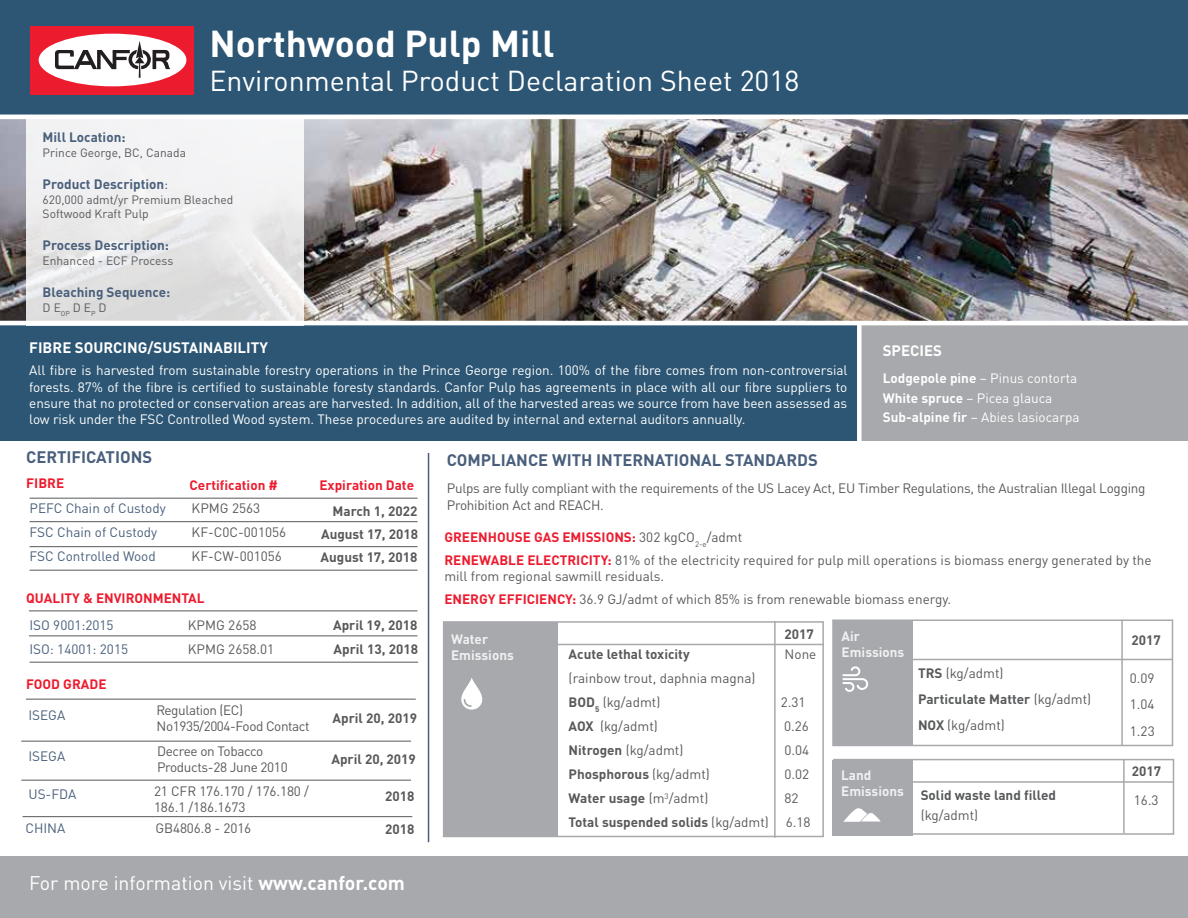
<style>
.page{position:relative;width:1188px;height:918px;background:#fff}
.page>*{position:absolute;margin:0;border:0;box-sizing:border-box;transform-origin:0 0}
.t1{font:700 37.05px "DINOT";color:#fff}
.t2{font:28.5px "DINOT";color:#fff}
.t3{font:19.5px "DINOT";color:#fff}
.t4{font:700 16.5px "DINOT";color:#495f7b}
.t5{font:700 15px "DINOT";color:#fff}
.t6{font:13.5px/22.5px "DINOT";letter-spacing:-.01em;color:#58595b}
.t7{font:13.5px/16.2px "DINOT";letter-spacing:-.005em;color:#fff;text-align:justify}
.t8{font:700 13.5px/24px "DINOT";color:#58595b}
.t9{font:13.5px "DINOT";color:#495f7b}
.t10{font:700 13.5px "DINOT";color:#495f7b}
.t11{font:700 13.5px "DINOT";color:#ed1b2e}
.t12{font:13.5px/16.2px "DINOT";letter-spacing:-.03em;color:#58595b}
.t13{font:700 13.5px/16.2px "DINOT";color:#f1f1f2}
.t14{font:12px/14.4px "DINOT";color:#58595b}
.s1{font-weight:400}
.s2{font-weight:700}
.s3{font-weight:700;color:#ed1b2e}
</style>
<div class="page">
<div style="left:0;top:0;width:1188px;height:441px;background:#2c5674"></div>
<img style="left:0;top:119px;width:1188px;height:202px">
<div style="left:861px;top:326px;width:327px;height:115px;background:#a7a9ac"></div>
<div style="left:0;top:856px;width:1188px;height:62px;background:#a7a9ac"></div>
<svg style="left:26px;top:119px;width:277px;height:202px;background:#ebeaeb"></svg>
<div style="left:31px;top:26px;width:163px;height:68px;background:#ed1b2e"></div>
<div style="left:39px;top:34px;width:147px;height:52px;background:#fff;border-radius:50%"></div>
<svg style="left:55px;top:41px;width:115px;height:37px"></svg>
<hr style="left:0;top:115px;width:1188px;height:4px;background:#fff">
<hr style="left:0;top:321px;width:1188px;height:4px;background:#fff">
<div style="left:444px;top:622px;width:114px;height:215px;background:#a7a9ac"></div>
<div style="left:833px;top:620px;width:80px;height:125px;background:#a7a9ac"></div>
<div style="left:832px;top:760px;width:81px;height:75px;background:#a7a9ac"></div>
<hr style="left:30px;top:662px;width:388px;height:1px;background:#58595b">
<hr style="left:30px;top:498px;width:388px;height:1px;background:#58595b">
<hr style="left:30px;top:521px;width:388px;height:1px;background:#58595b">
<hr style="left:30px;top:546px;width:388px;height:1px;background:#58595b">
<hr style="left:30px;top:570px;width:388px;height:1px;background:#58595b">
<hr style="left:29px;top:611px;width:388px;height:1px;background:#58595b">
<hr style="left:29px;top:636px;width:388px;height:1px;background:#58595b">
<hr style="left:21px;top:780px;width:390px;height:1px;background:#58595b">
<hr style="left:21px;top:741px;width:390px;height:1px;background:#58595b">
<hr style="left:26px;top:699px;width:390px;height:1px;background:#58595b">
<hr style="left:774px;top:621px;width:2px;height:217px;background:#a7a9ac">
<hr style="left:1121px;top:620px;width:2px;height:125px;background:#a7a9ac">
<hr style="left:1123px;top:760px;width:2px;height:73px;background:#a7a9ac">
<div style="left:832px;top:620px;width:341px;height:126px;border:2px solid #a7a9ac"></div>
<div style="left:443px;top:621px;width:381px;height:216px;border:2px solid #a7a9ac"></div>
<div style="left:833px;top:759px;width:341px;height:76px;border:2px solid #a7a9ac"></div>
<hr style="left:428px;top:453px;width:1px;height:389px;background:#495f7b">
<div style="left:857px;top:322px;width:5px;height:124px;background:#fff"></div>
<hr style="left:556px;top:644px;width:268px;height:1px;background:#a7a9ac">
<hr style="left:904px;top:659px;width:268px;height:1px;background:#a7a9ac">
<hr style="left:906px;top:781px;width:268px;height:2px;background:#a7a9ac">
<svg style="left:461px;top:677px;width:22px;height:33px"></svg>
<svg style="left:843px;top:666px;width:25px;height:26px"></svg>
<svg style="left:843px;top:808px;width:38px;height:14px"></svg>
<hr style="left:23px;top:816px;width:389px;height:1px;background:#58595b">
<h1 class="t1" style="left:209px;top:19px;width:346px">Northwood Pulp Mill</h1>
<h2 class="t2" style="left:209px;top:63px;width:591px">Environmental Product Declaration Sheet 2018</h2>
<p class="t10" style="left:43px;top:129px;width:84px">Mill Location:</p>
<p class="t14" style="left:43px;top:145px;width:145px">Prince George, BC, Canada</p>
<p class="t10" style="left:43px;top:175px;width:127px">Product Description<span class="s1">:</span></p>
<p class="t14" style="left:43px;top:192px;width:192px">620,000 admt/yr Premium Bleached<br>Softwood Kraft Pulp</p>
<p class="t10" style="left:43px;top:237px;width:128px">Process Description:</p>
<p class="t14" style="left:43px;top:253px;width:132px">Enhanced - ECF Process</p>
<p class="t10" style="left:43px;top:283px;width:129px">Bleaching Sequence:</p>
<p class="t14" style="left:43px;top:300px;width:65px">D E<sub>OP</sub> D E<sub>P</sub> D</p>
<p class="t5" style="left:29px;top:338px;width:240px">FIBRE SOURCING/SUSTAINABILITY</p>
<p class="t7" style="left:29px;top:362px;width:820px">All fibre is harvested from sustainable forestry operations in the Prince George region. 100% of the fibre comes from non-controversial forests. 87% of the fibre is certified to sustainable foresty standards. Canfor Pulp has agreements in place with all our fibre suppliers to ensure that no protected or conservation areas are harvested. In addition, all of the harvested areas we source from have been assessed as low risk under the FSC Controlled Wood system. These procedures are audited by internal and external auditors annually.</p>
<p class="t5" style="left:883px;top:341px;width:61px">SPECIES</p>
<p class="t7" style="left:883px;top:369px;width:198px;line-height:19.5px;text-align:left"><span class="s2">Lodgepole pine</span> – Pinus contorta<br><span class="s2">White spruce</span> – Picea glauca<br><span class="s2">Sub-alpine fir</span> – Abies lasiocarpa</p>
<p class="t4" style="left:26px;top:447px;width:127px">CERTIFICATIONS</p>
<p class="t11" style="left:26px;top:474px;width:39px">FIBRE</p>
<p class="t11" style="left:190px;top:476px;width:90px">Certification #</p>
<p class="t11" style="left:319px;top:476px;width:96px">Expiration Date</p>
<p class="t9" style="left:30px;top:499px;width:138px">PEFC Chain of Custody</p>
<p class="t6" style="left:192px;top:496px;width:70px">KPMG 2563</p>
<p class="t9" style="left:30px;top:523px;width:129px">FSC Chain of Custody</p>
<p class="t6" style="left:192px;top:520px;width:96px">KF-C0C-001056</p>
<p class="t9" style="left:30px;top:547px;width:128px">FSC Controlled Wood</p>
<p class="t6" style="left:192px;top:544px;width:92px">KF-CW-001056</p>
<p class="t11" style="left:26px;top:589px;width:180px">QUALITY &amp; ENVIRONMENTAL</p>
<p class="t9" style="left:29px;top:617px;width:86px">ISO 9001:2015</p>
<p class="t6" style="left:188px;top:614px;width:70px">KPMG 2658</p>
<p class="t9" style="left:29px;top:641px;width:100px">ISO: 14001: 2015</p>
<p class="t6" style="left:188px;top:638px;width:88px">KPMG 2658.01</p>
<p class="t11" style="left:26px;top:675px;width:82px">FOOD GRADE</p>
<p class="t9" style="left:28px;top:706px;width:38px">ISEGA</p>
<p class="t9" style="left:28px;top:748px;width:38px">ISEGA</p>
<p class="t9" style="left:28px;top:786px;width:49px">US-FDA</p>
<p class="t12" style="left:157px;top:701px;width:155px">Regulation (EC)<br>No1935/2004-Food Contact</p>
<p class="t6" style="left:157px;top:743px;width:132px;line-height:16.2px">Decree on Tobacco<br>Products-28 June 2010</p>
<p class="t6" style="left:154px;top:783px;width:156px;line-height:16.2px">21 CFR 176.170 / 176.180 /<br>186.1 /186.1673</p>
<p class="t9" style="left:26px;top:820px;width:41px">CHINA</p>
<p class="t6" style="left:156px;top:817px;width:97px">GB4806.8 - 2016</p>
<p class="t8" style="left:321px;top:499px;width:99px;line-height:23px;text-align:justify;text-indent:12px">March 1, 2022<br>August 17, 2018<br>August 17, 2018</p>
<p class="t8" style="left:333px;top:612px;width:86px">April 19, 2018<br>April 13, 2018</p>
<p class="t8" style="left:333px;top:706px;width:86px">April 20, 2019</p>
<p class="t8" style="left:331px;top:747px;width:86px">April 20, 2019</p>
<p class="t8" style="left:385px;top:783px;width:31px">2018</p>
<p class="t8" style="left:385px;top:817px;width:31px">2018</p>
<h3 class="t3" style="left:29px;top:871px;width:377px">For more information visit <span class="s2">www.canfor.com</span></h3>
<p class="t4" style="left:447px;top:450px;width:373px">COMPLIANCE WITH INTERNATIONAL STANDARDS</p>
<p class="t6" style="left:447px;top:480px;width:700px;line-height:16.5px">Pulps are fully compliant with the requirements of the US Lacey Act, EU Timber Regulations, the Australian Illegal Logging<br>Prohibition Act and REACH.</p>
<p class="t6" style="left:444px;top:526px;width:709px"><span class="s3">GREENHOUSE GAS EMISSIONS:</span> 302 kgCO<sub>2-e</sub>/admt<br><span class="s3">RENEWABLE ELECTRICITY:</span> 81% of the electricity required for pulp mill operations is biomass energy generated by the</p>
<p class="t6" style="left:444px;top:565px;width:508px">mill from regional sawmill residuals.<br><span class="s3">ENERGY EFFICIENCY:</span> 36.9 GJ/admt of which 85% is from renewable biomass energy.</p>
<p class="t8" style="left:785px;top:621px;width:31px">2017</p>
<p class="t13" style="left:451px;top:630px;width:64px">Water<br>Emissions</p>
<p class="t13" style="left:842px;top:627px;width:64px">Air<br>Emissions</p>
<p class="t8" style="left:1131px;top:628px;width:31px">2017</p>
<p class="t8" style="left:569px;top:642px;width:123px">Acute lethal toxicity</p>
<p class="t6" style="left:785px;top:643px;width:33px">None</p>
<p class="t6" style="left:569px;top:666px;width:188px;line-height:24px">(rainbow trout, daphnia magna)<br><span class="s2">BOD</span><sub>5</sub> (kg/admt)</p>
<p class="t6" style="left:918px;top:660px;width:175px;line-height:26px"><span class="s2">TRS</span> (kg/admt)<br><span class="s2">Particulate Matter</span> (kg/admt)<br><span class="s2">NOX</span> (kg/admt)</p>
<p class="t6" style="left:1130px;top:666px;width:26px">0.09</p>
<p class="t6" style="left:781px;top:691px;width:26px">2.31</p>
<p class="t6" style="left:1130px;top:693px;width:26px">1.04</p>
<p class="t6" style="left:569px;top:715px;width:91px"><span class="s2">AOX</span> (kg/admt)</p>
<p class="t6" style="left:784px;top:715px;width:26px">0.26</p>
<p class="t6" style="left:569px;top:739px;width:116px"><span class="s2">Nitrogen</span> (kg/admt)</p>
<p class="t6" style="left:784px;top:739px;width:26px">0.04</p>
<p class="t8" style="left:569px;top:762px;width:143px">Phosphorous <span class="s1">(kg/admt)</span></p>
<p class="t6" style="left:784px;top:763px;width:26px">0.02</p>
<p class="t8" style="left:569px;top:786px;width:141px">Water usage <span class="s1">(m</span><sup>3</sup><span class="s1">/admt)</span></p>
<p class="t6" style="left:1130px;top:720px;width:26px">1.23</p>
<p class="t13" style="left:841px;top:767px;width:32px">Land</p>
<p class="t8" style="left:1132px;top:759px;width:31px">2017</p>
<p class="t8" style="left:841px;top:785px;width:216px;line-height:19.5px;text-align:center"><sup>Emissions</sup> Solid waste land filled <span class="s1">(kg/admt)</span></p>
<p class="t8" style="left:569px;top:786px;width:243px;text-indent:216px"><span class="s1">82<br></span>Total suspended solids <span class="s1">(kg/admt) 6.18</span></p>
<p class="t6" style="left:1134px;top:789px;width:26px">16.3</p>
</div>
